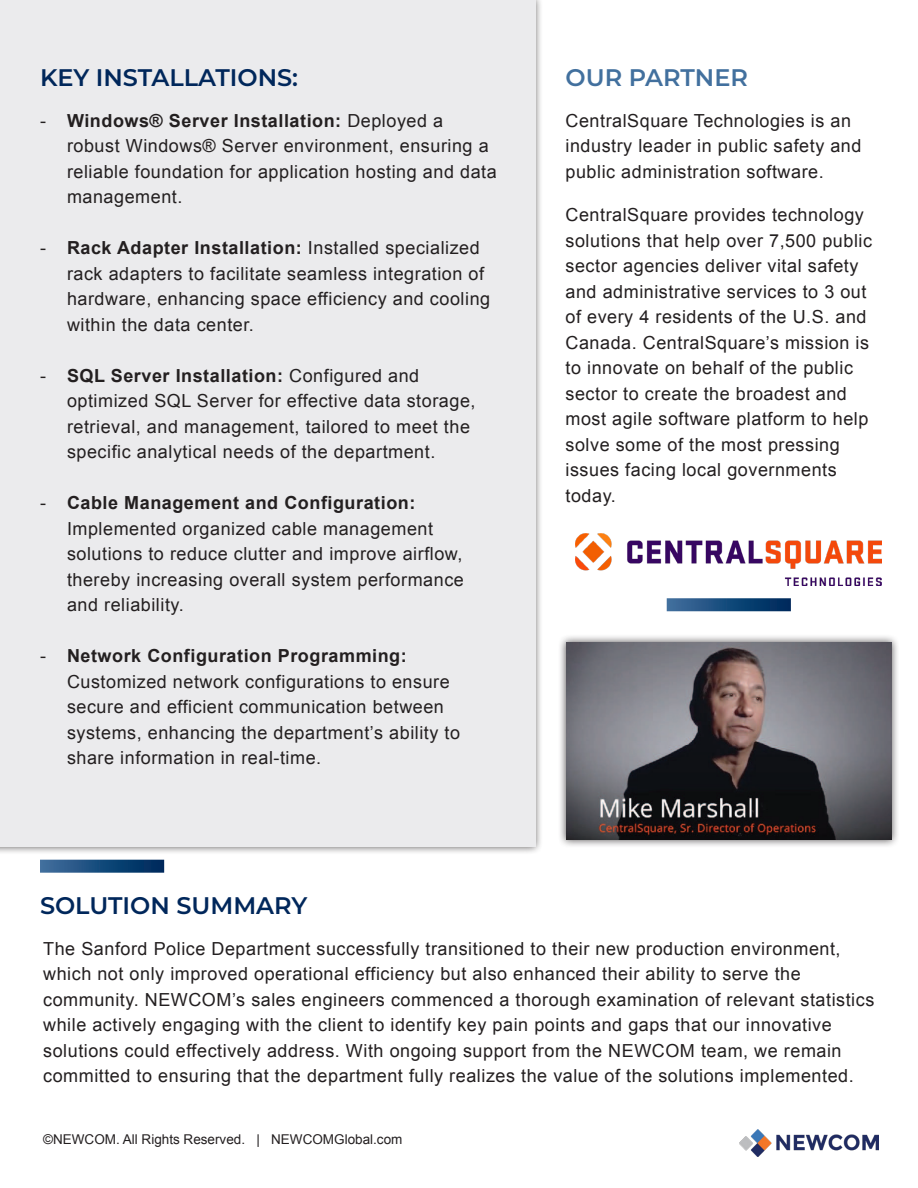
<style>
.page{position:relative;width:918px;height:1188px;background:#fff}
.page>*{position:absolute;margin:0;border:0;box-sizing:border-box;transform-origin:0 0}
.t1{font:600 24px "Montserrat";color:#00275b}
.t2{font:600 24px "Montserrat";color:#42709e}
.t3{font:18px/25.5px "Arial";letter-spacing:.03em;color:#231f20}
.t4{font:13.5px "Arial";color:#231f20}
.s1{font-weight:700}
</style>
<div class="page">
<img style="left:740px;top:1130px;width:139px;height:27px">
<div style="left:558px;top:634px;width:342px;height:214px;background:#231f20;opacity:.75"></div>
<img style="left:566px;top:642px;width:326px;height:198px">
<div style="left:0;top:0;width:544px;height:855px;background:#231f20;opacity:.75"></div>
<div style="left:0;top:0;width:535px;height:847px;background:#ebebed"></div>
<img style="left:576px;top:533px;width:306px;height:52px">
<p class="t1" style="left:40px;top:61px;width:259px">KEY INSTALLATIONS:</p>
<p class="t2" style="left:566px;top:61px;width:184px">OUR PARTNER</p>
<p class="t3" style="left:67px;top:108px;width:431px;text-indent:-27px">- <span class="s1">Windows® Server Installation:</span> Deployed a robust Windows® Server environment, ensuring a reliable foundation for application hosting and data management.</p>
<p class="t3" style="left:67px;top:235px;width:425px;text-indent:-27px">- <span class="s1">Rack Adapter Installation:</span> Installed specialized rack adapters to facilitate seamless integration of hardware, enhancing space efficiency and cooling within the data center.</p>
<p class="t3" style="left:67px;top:363px;width:410px;text-indent:-27px">- <span class="s1">SQL Server Installation:</span> Configured and optimized SQL Server for effective data storage, retrieval, and management, tailored to meet the specific analytical needs of the department.</p>
<p class="t3" style="left:67px;top:490px;width:398px;text-indent:-27px">- <span class="s1">Cable Management and Configuration:<br></span>Implemented organized cable management solutions to reduce clutter and improve airflow, thereby increasing overall system performance and reliability.</p>
<p class="t3" style="left:67px;top:643px;width:395px;text-indent:-27px">- <span class="s1">Network Configuration Programming:<br></span>Customized network configurations to ensure secure and efficient communication between systems, enhancing the department’s ability to share information in real-time.</p>
<p class="t3" style="left:566px;top:108px;width:298px">CentralSquare Technologies is an industry leader in public safety and public administration software.</p>
<p class="t3" style="left:566px;top:202px;width:308px">CentralSquare provides technology solutions that help over 7,500 public sector agencies deliver vital safety and administrative services to 3 out of every 4 residents of the U.S. and<br>Canada. CentralSquare’s mission is to innovate on behalf of the public sector to create the broadest and most agile software platform to help solve some of the most pressing issues facing local governments today.</p>
<p class="t1" style="left:40px;top:889px;width:269px">SOLUTION SUMMARY</p>
<p class="t3" style="left:43px;top:936px;width:833px">The Sanford Police Department successfully transitioned to their new production environment, which not only improved operational efficiency but also enhanced their ability to serve the community. NEWCOM’s sales engineers commenced a thorough examination of relevant statistics while actively engaging with the client to identify key pain points and gaps that our innovative solutions could effectively address. With ongoing support from the NEWCOM team, we remain committed to ensuring that the department fully realizes the value of the solutions implemented.</p>
<p class="t4" style="left:43px;top:1130px;width:361px">©NEWCOM. All Rights Reserved. | NEWCOMGlobal.com</p>
</div>
